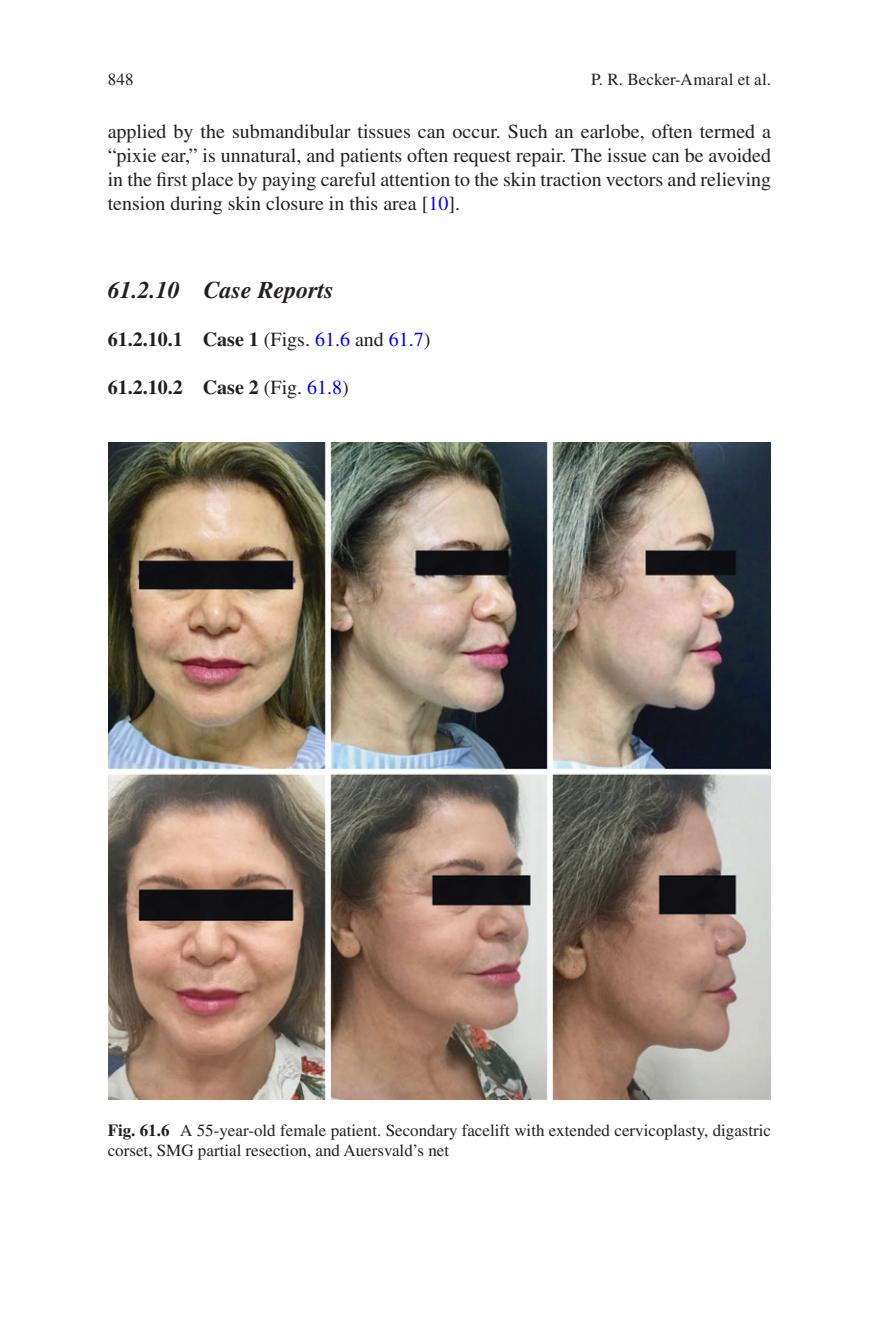
<style>
.page{position:relative;width:879px;height:1333px;background:#fff}
.page>*{position:absolute;margin:0;border:0;box-sizing:border-box;transform-origin:0 0}
.t1{font:italic 700 24px "Times LT Std";color:#231f20}
.t2{font:20px/24px "Times LT Std";color:#231f20;text-align:justify}
.t3{font:700 20px "Times LT Std";color:#231f20}
.t4{font:17px/20px "Times LT Std";color:#231f20}
.t5{font:17px "Times LT Std Roman 2";letter-spacing:.015em;color:#231f20}
.s1{color:#00f}
.s2{font-weight:400}
.s3{font-weight:400;color:#00f}
.s4{font-weight:700}
</style>
<div class="page">
<img style="left:108px;top:443px;width:663px;height:656px">
<p class="t5" style="left:591px;top:70px;width:182px">P. R. Becker-Amaral et al.</p>
<p class="t4" style="left:108px;top:69px;width:27px">848</p>
<p class="t2" style="left:108px;top:119px;width:665px">applied by the submandibular tissues can occur. Such an earlobe, often termed a “pixie ear,” is unnatural, and patients often request repair. The issue can be avoided in the first place by paying careful attention to the skin traction vectors and relieving tension during skin closure in this area [<span class="s1">10</span>].</p>
<p class="t1" style="left:108px;top:276px;width:228px">61.2.10 Case Reports</p>
<p class="t3" style="left:108px;top:327px;width:324px">61.2.10.1 Case 1 <span class="s2">(Figs.</span> <span class="s3">61.6</span> <span class="s2">and</span> <span class="s3">61.7</span><span class="s2">)</span></p>
<p class="t3" style="left:108px;top:375px;width:243px">61.2.10.2 Case 2 <span class="s2">(Fig.</span> <span class="s3">61.8</span><span class="s2">)</span></p>
<p class="t4" style="left:108px;top:1119px;width:665px"><span class="s4">Fig. 61.6</span> A 55-year-old female patient. Secondary facelift with extended cervicoplasty, digastric corset, SMG partial resection, and Auersvald’s net</p>
</div>
